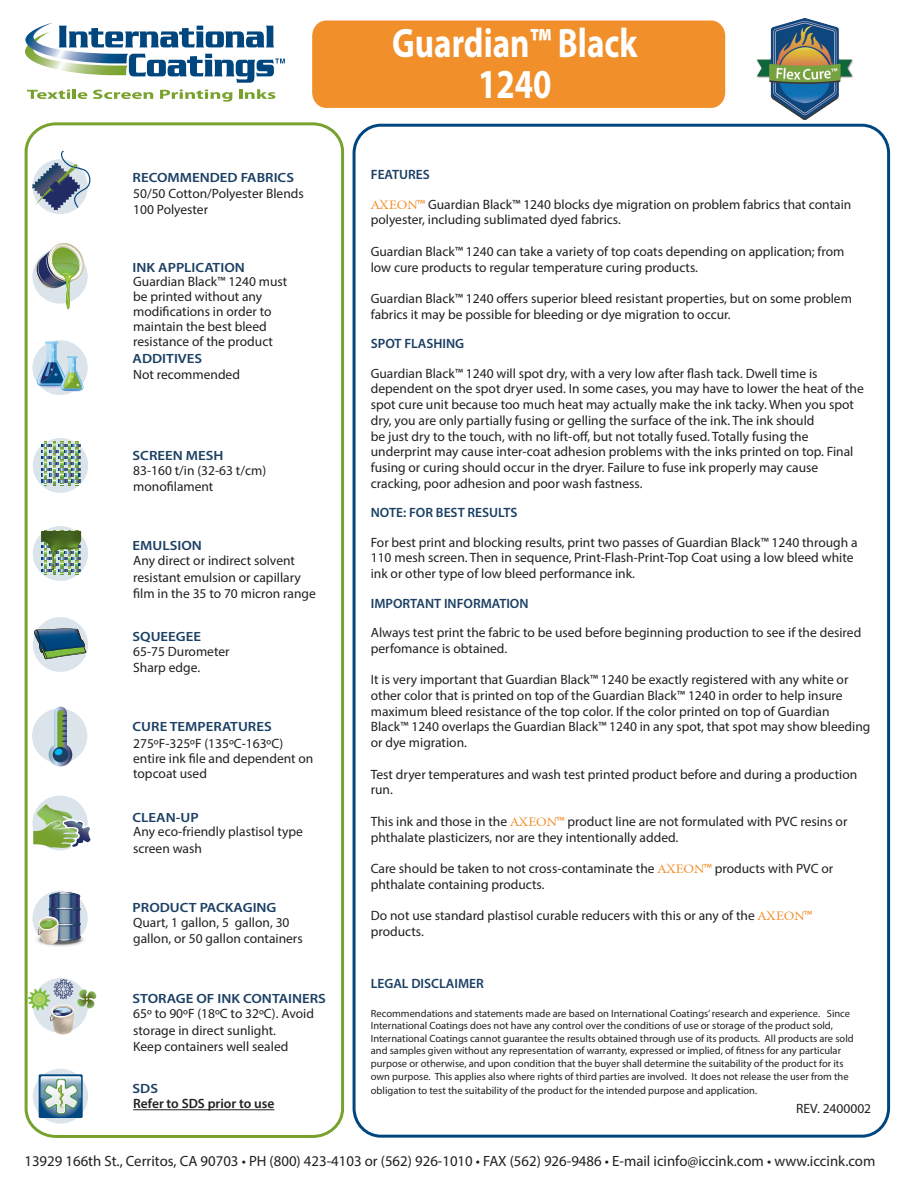
<style>
.page{position:relative;width:918px;height:1188px;background:#fff}
.page>*{position:absolute;margin:0;border:0;box-sizing:border-box;transform-origin:0 0}
.t1{font:700 41.4px/41.4px "Myriad Pro";color:#fff;text-align:center;scale:.8 1}
.t2{font:14.85px "Myriad Pro";color:#231f20}
.t3{font:13.5px/15.8px "Myriad Pro";color:#231f20}
.t4{font:600 13.5px "Myriad Pro";color:#1b4064}
.t5{font:600 13.5px "Myriad Pro";color:#231f20}
.t6{font:600 13.35px "Myriad Pro";color:#1b4064;scale:1.11 1}
.t7{font:10.5px/12.6px "Myriad Pro";color:#231f20}
.s1{font-weight:600;color:#1b4064}
.s2{font-family:"Infra Red";color:#f08e2b}
.s3{color:#f08e2b}
</style>
<div class="page">
<div style="left:25px;top:122px;width:319px;height:1016px;border:3px solid #78a22d;border-radius:29px"></div>
<svg style="left:25px;top:23px;width:260px;height:60px"></svg>
<svg style="left:27px;top:89px;width:60px;height:10px"></svg>
<svg style="left:93px;top:90px;width:60px;height:9px"></svg>
<svg style="left:160px;top:89px;width:72px;height:13px"></svg>
<svg style="left:239px;top:89px;width:36px;height:10px"></svg>
<div style="left:353px;top:124px;width:537px;height:1014px;border:3px solid #00467e;border-radius:27px"></div>
<img style="left:756px;top:19px;width:97px;height:100px">
<div style="left:32px;top:159px;width:56px;height:55px;background:#dbe4ea;border-radius:50%"></div>
<div style="left:32px;top:340px;width:56px;height:55px;background:#dbe4ea;border-radius:50%"></div>
<div style="left:33px;top:438px;width:55px;height:55px;background:#dbe4ea;border-radius:50%"></div>
<div style="left:33px;top:526px;width:55px;height:55px;background:#dbe4ea;border-radius:50%"></div>
<div style="left:33px;top:617px;width:55px;height:55px;background:#dbe4ea;border-radius:50%"></div>
<div style="left:32px;top:708px;width:55px;height:55px;background:#dbe4ea;border-radius:50%"></div>
<div style="left:32px;top:796px;width:56px;height:54px;background:#dbe4ea;border-radius:50%"></div>
<div style="left:32px;top:891px;width:56px;height:55px;background:#dbe4ea;border-radius:50%"></div>
<div style="left:33px;top:1069px;width:55px;height:55px;background:#dbe4ea;border-radius:50%"></div>
<svg style="left:32px;top:151px;width:59px;height:59px"></svg>
<svg style="left:34px;top:243px;width:52px;height:67px"></svg>
<svg style="left:36px;top:342px;width:48px;height:50px"></svg>
<svg style="left:42px;top:442px;width:39px;height:44px"></svg>
<svg style="left:41px;top:531px;width:40px;height:44px"></svg>
<svg style="left:34px;top:629px;width:53px;height:30px"></svg>
<svg style="left:49px;top:707px;width:23px;height:59px"></svg>
<hr style="left:58px;top:712px;width:3px;height:34px;background:#78a22d">
<svg style="left:33px;top:804px;width:58px;height:45px"></svg>
<div style="left:35px;top:932px;width:51px;height:15px;background:#f8f8f8;border-radius:50%"></div>
<div style="left:37px;top:933px;width:47px;height:13px;background:#f1f2f3;border-radius:50%"></div>
<div style="left:38px;top:934px;width:45px;height:12px;background:#ebebed;border-radius:50%"></div>
<div style="left:39px;top:934px;width:43px;height:11px;background:#cfd0d2;border-radius:50%"></div>
<svg style="left:35px;top:892px;width:46px;height:54px"></svg>
<svg style="left:28px;top:979px;width:68px;height:58px"></svg>
<svg style="left:39px;top:1074px;width:44px;height:44px"></svg>
<div style="left:312px;top:21px;width:413px;height:87px;background:#f18f2a;border-radius:15px"></div>
<hr style="left:133px;top:1109px;width:141px;height:1px;background:#231f20">
<p class="t6" style="left:133px;top:169px;width:147px">RECOMMENDED FABRICS</p>
<p class="t3" style="left:133px;top:185px;width:172px;line-height:16.2px">50/50 Cotton/Polyester Blends<br>100 Polyester</p>
<p class="t6" style="left:133px;top:260px;width:103px">INK APPLICATION</p>
<p class="t3" style="left:133px;top:274px;width:156px;line-height:15px">Guardian Black™ 1240 must be printed without any modifications in order to maintain the best bleed resistance of the product</p>
<p class="t3" style="left:133px;top:367px;width:108px">Not recommended</p>
<p class="t6" style="left:133px;top:350px;width:64px">ADDITIVES</p>
<p class="t6" style="left:133px;top:447px;width:83px">SCREEN MESH</p>
<p class="t3" style="left:133px;top:462px;width:135px;line-height:16.2px">83-160 t/in (32-63 t/cm) monofilament</p>
<p class="t6" style="left:133px;top:537px;width:64px">EMULSION</p>
<p class="t3" style="left:133px;top:553px;width:184px;line-height:16.2px">Any direct or indirect solvent resistant emulsion or capillary film in the 35 to 70 micron range</p>
<p class="t6" style="left:133px;top:628px;width:63px">SQUEEGEE</p>
<p class="t3" style="left:133px;top:643px;width:98px;line-height:16.2px">65-75 Durometer<br>Sharp edge.</p>
<p class="t6" style="left:133px;top:718px;width:127px">CURE TEMPERATURES</p>
<p class="t3" style="left:133px;top:735px;width:182px;line-height:15px">275ºF-325ºF (135ºC-163ºC) entire ink file and dependent on topcoat used</p>
<p class="t6" style="left:133px;top:809px;width:61px">CLEAN-UP</p>
<p class="t3" style="left:133px;top:823px;width:171px;line-height:16.2px">Any eco-friendly plastisol type screen wash</p>
<p class="t6" style="left:133px;top:899px;width:131px">PRODUCT PACKAGING</p>
<p class="t3" style="left:133px;top:914px;width:171px;line-height:16.2px">Quart, 1 gallon, 5 gallon, 30 gallon, or 50 gallon containers</p>
<p class="t6" style="left:133px;top:990px;width:176px">STORAGE OF INK CONTAINERS</p>
<p class="t3" style="left:133px;top:1006px;width:182px;line-height:16.2px">65º to 90ºF (18ºC to 32ºC). Avoid storage in direct sunlight.<br>Keep containers well sealed</p>
<p class="t6" style="left:133px;top:1080px;width:25px">SDS</p>
<p class="t5" style="left:133px;top:1095px;width:143px">Refer to SDS prior to use</p>
<h1 class="t1" style="left:392px;top:21px;width:308px">Guardian™ Black<br>1240</h1>
<p class="t3" style="left:371px;top:160px;width:482px;line-height:29.2px"><span class="s1">FEATURES<br></span><span class="s2">AXEON</span><span class="s3">™</span> Guardian Black™ 1240 blocks dye migration on problem fabrics that contain</p>
<p class="t3" style="left:371px;top:212px;width:252px">polyester, including sublimated dyed fabrics.</p>
<p class="t3" style="left:371px;top:243px;width:475px">Guardian Black™ 1240 can take a variety of top coats depending on application; from low cure products to regular temperature curing products.</p>
<p class="t3" style="left:371px;top:290px;width:483px">Guardian Black™ 1240 offers superior bleed resistant properties, but on some problem fabrics it may be possible for bleeding or dye migration to occur.</p>
<p class="t4" style="left:371px;top:335px;width:95px">SPOT FLASHING</p>
<p class="t3" style="left:371px;top:365px;width:495px">Guardian Black™ 1240 will spot dry, with a very low after flash tack. Dwell time is dependent on the spot dryer used. In some cases, you may have to lower the heat of the spot cure unit because too much heat may actually make the ink tacky. When you spot dry, you are only partially fusing or gelling the surface of the ink. The ink should<br>be just dry to the touch, with no lift-off, but not totally fused. Totally fusing the underprint may cause inter-coat adhesion problems with the inks printed on top. Final fusing or curing should occur in the dryer. Failure to fuse ink properly may cause cracking, poor adhesion and poor wash fastness.</p>
<p class="t4" style="left:371px;top:504px;width:148px">NOTE: FOR BEST RESULTS</p>
<p class="t3" style="left:371px;top:534px;width:488px">For best print and blocking results, print two passes of Guardian Black™ 1240 through a<br>110 mesh screen. Then in sequence, Print-Flash-Print-Top Coat using a low bleed white ink or other type of low bleed performance ink.</p>
<p class="t4" style="left:371px;top:595px;width:159px">IMPORTANT INFORMATION</p>
<p class="t3" style="left:371px;top:624px;width:492px">Always test print the fabric to be used before beginning production to see if the desired perfomance is obtained.</p>
<p class="t3" style="left:371px;top:672px;width:501px">It is very important that Guardian Black™ 1240 be exactly registered with any white or other color that is printed on top of the Guardian Black™ 1240 in order to help insure maximum bleed resistance of the top color. If the color printed on top of Guardian Black™ 1240 overlaps the Guardian Black™ 1240 in any spot, that spot may show bleeding or dye migration.</p>
<p class="t3" style="left:371px;top:766px;width:488px">Test dryer temperatures and wash test printed product before and during a production run.</p>
<p class="t3" style="left:371px;top:813px;width:478px">This ink and those in the <span class="s2">AXEON</span><span class="s3">™</span> product line are not formulated with PVC resins or phthalate plasticizers, nor are they intentionally added.</p>
<p class="t3" style="left:371px;top:861px;width:464px">Care should be taken to not cross-contaminate the <span class="s2">AXEON</span><span class="s3">™</span> products with PVC or phthalate containing products.</p>
<p class="t3" style="left:371px;top:908px;width:443px">Do not use standard plastisol curable reducers with this or any of the <span class="s2">AXEON</span><span class="s3">™ </span>products.</p>
<p class="t4" style="left:371px;top:975px;width:115px">LEGAL DISCLAIMER</p>
<p class="t7" style="left:371px;top:1007px;width:484px">Recommendations and statements made are based on International Coatings’ research and experience. Since International Coatings does not have any control over the conditions of use or storage of the product sold, International Coatings cannot guarantee the results obtained through use of its products. All products are sold and samples given without any representation of warranty, expressed or implied, of fitness for any particular purpose or otherwise, and upon condition that the buyer shall determine the suitability of the product for its own purpose. This applies also where rights of third parties are involved. It does not release the user from the</p>
<p class="t7" style="left:371px;top:1084px;width:388px">obligation to test the suitability of the product for the intended purpose and application.</p>
<p class="t3" style="left:796px;top:1100px;width:76px">REV. 2400002</p>
<p class="t2" style="left:24px;top:1152px;width:853px">13929 166th St., Cerritos, CA 90703 • PH (800) 423-4103 or (562) 926-1010 • FAX (562) 926-9486 • E-mail icinfo@iccink.com • www.iccink.com</p>
</div>
